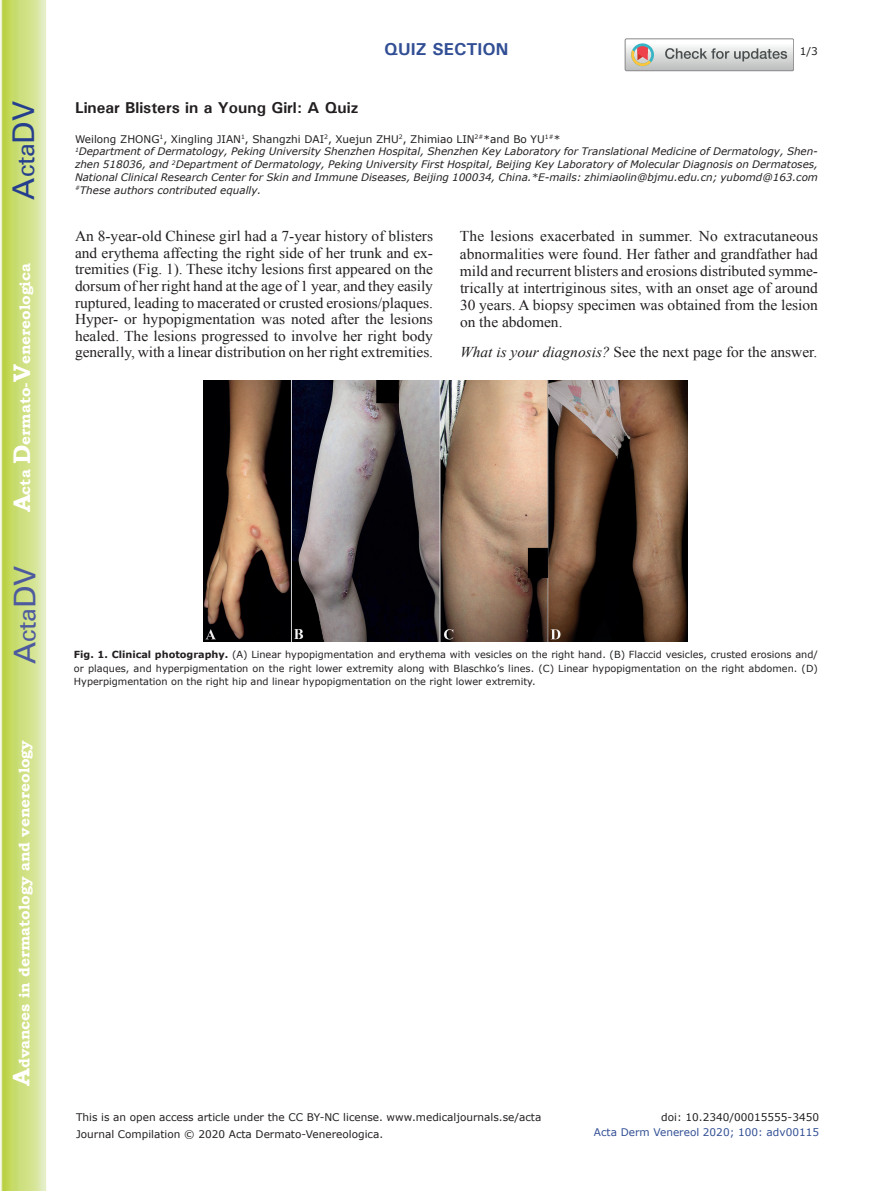
<style>
.page{position:relative;width:893px;height:1191px;background:#fff}
.page>*{position:absolute;margin:0;border:0;box-sizing:border-box;transform-origin:0 0}
.t1{font:30px "Univers";color:#4d5a9e}
.t2{font:30px "Univers";color:#253f8e}
.t3{font:700 17.25px "Univers";color:#324f95}
.t4{font:700 15.75px "Univers";color:#231f20}
.t5{font:15px/16.5px "Times New Roman";color:#231f20;text-align:justify}
.t6{font:700 15px "Bookman Old Style";color:#fff}
.t7{font:10.5px/16.8px "Verdana";color:#231f20}
.t8{font:10.5px "Verdana";color:#324f95}
.t9{font:italic 10.35px/12.8px "Verdana";color:#231f20;text-align:justify}
.t10{font:9.75px/13.5px "Verdana";color:#231f20;text-align:justify}
.s1{font-size:24px}
.s2{font-style:italic}
.s3{font-weight:700}
</style>
<div class="page">
<svg style="left:1px;top:0;width:45px;height:1191px;background:#cfe084"></svg>
<svg style="left:625px;top:39px;width:169px;height:32px"></svg>
<img style="left:203px;top:380px;width:485px;height:261px">
<h1 class="t2" style="left:6px;top:199px;width:100px;rotate:-90deg">A<span class="s1">cta</span>DV</h1>
<p class="t6" style="left:16px;top:512px;width:251px;rotate:-90deg"><span class="s1">A</span>cta <span class="s1">D</span>ermato-<span class="s1">V</span>enereologica</p>
<h1 class="t1" style="left:7px;top:664px;width:100px;rotate:-90deg">A<span class="s1">cta</span>DV</h1>
<p class="t6" style="left:15px;top:1086px;width:347px;rotate:-90deg"><span class="s1">A</span>dvances in dermatology and venereology</p>
<p class="t3" style="left:384px;top:38px;width:126px">QUIZ SECTION</p>
<p class="t7" style="left:800px;top:43px;width:20px">1/3</p>
<p class="t4" style="left:75px;top:97px;width:285px">Linear Blisters in a Young Girl: A Quiz</p>
<p class="t7" style="left:75px;top:130px;width:487px">Weilong ZHONG<sup>1</sup>, Xingling JIAN<sup>1</sup>, Shangzhi DAI<sup>2</sup>, Xuejun ZHU<sup>2</sup>, Zhimiao LIN<sup>2#</sup>*and Bo YU<sup>1#</sup>*</p>
<p class="t9" style="left:75px;top:145px;width:744px"><sup>1</sup>Department of Dermatology, Peking University Shenzhen Hospital, Shenzhen Key Laboratory for Translational Medicine of Dermatology, Shen&shy;zhen 518036, and <sup>2</sup>Department of Dermatology, Peking University First Hospital, Beijing Key Laboratory of Molecular Diagnosis on Dermatoses, National Clinical Research Center for Skin and Immune Diseases, Beijing 100034, China.*E-mails: zhimiaolin@bjmu.edu.cn; yubomd@163.com <sup>#</sup>These authors contributed equally.</p>
<p class="t5" style="left:75px;top:228px;width:360px">An 8-year-old Chinese girl had a 7-year history of blisters and erythema affecting the right side of her trunk and ex&shy;tremities (Fig. 1). These itchy lesions first appeared on the dorsum of her right hand at the age of 1 year, and they easily ruptured, leading to macerated or crusted erosions/plaques.<br>Hyper- or hypopigmentation was noted after the lesions healed. The lesions progressed to involve her right body generally, with a linear distribution on her right extremities.</p>
<p class="t5" style="left:460px;top:228px;width:360px;line-height:17.1px">The lesions exacerbated in summer. No extracutaneous abnormalities were found. Her father and grandfather had mild and recurrent blisters and erosions distributed symme&shy;trically at intertriginous sites, with an onset age of around 30 years. A biopsy specimen was obtained from the lesion on the abdomen.</p>
<p class="t5" style="left:460px;top:343px;width:359px"><span class="s2">What is your diagnosis?</span> See the next page for the answer.</p>
<p class="t10" style="left:74px;top:648px;width:745px"><span class="s3">Fig. 1. Clinical photography.</span> (A) Linear hypopigmentation and erythema with vesicles on the right hand. (B) Flaccid vesicles, crusted erosions and/ or plaques, and hyperpigmentation on the right lower extremity along with Blaschko’s lines. (C) Linear hypopigmentation on the right abdomen. (D)<br>Hyperpigmentation on the right hip and linear hypopigmentation on the right lower extremity.</p>
<p class="t7" style="left:76px;top:1108px;width:467px">This is an open access article under the CC BY-NC license. www.medicaljournals.se/acta<br>Journal Compilation © 2020 Acta Dermato-Venereologica.</p>
<p class="t7" style="left:661px;top:1108px;width:159px">doi: 10.2340/00015555-3450</p>
<p class="t8" style="left:594px;top:1125px;width:227px">Acta Derm Venereol 2020; 100: adv00115</p>
</div>
